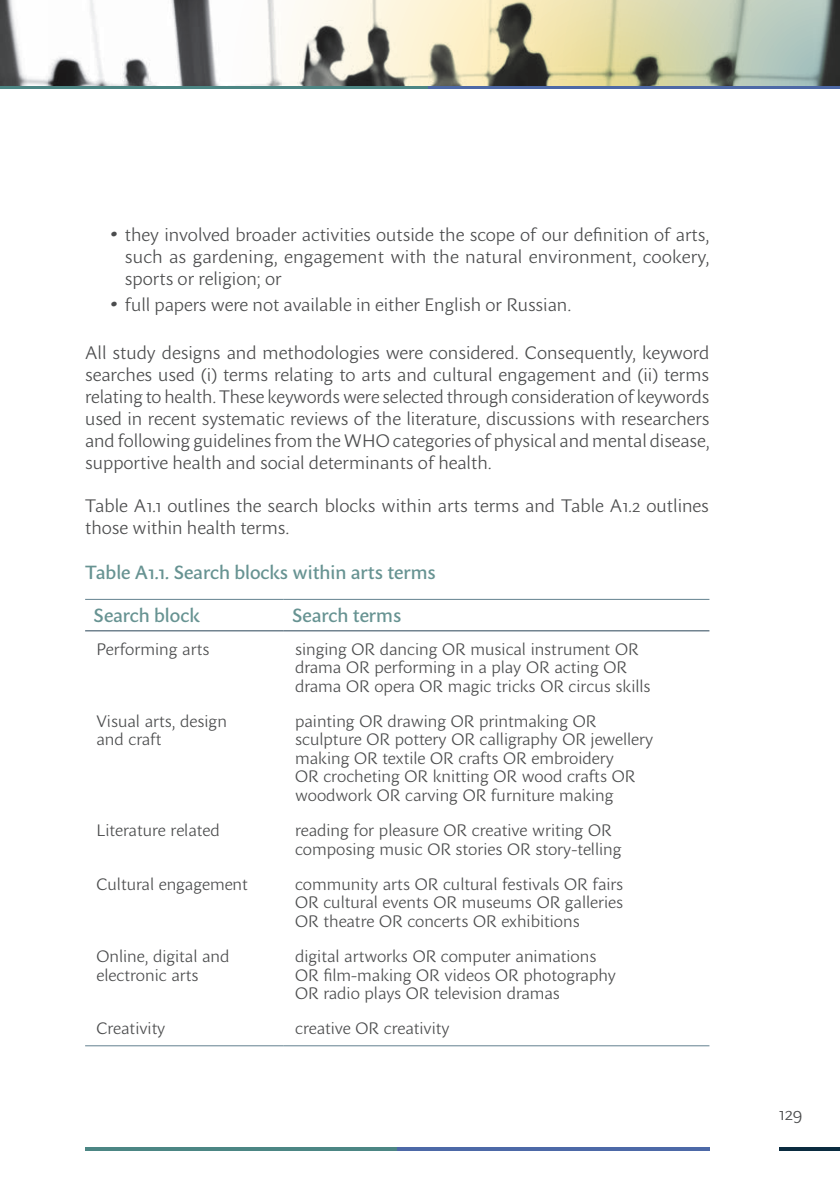
<style>
.page{position:relative;width:840px;height:1191px;background:#fff}
.page>*{position:absolute;margin:0;border:0;box-sizing:border-box;transform-origin:0 0}
.T_text_bold{font:500 19px "Sharik Sans";color:#679392}
.Texte_retrait{font:300 18px/22px "Sharik Sans";color:#4b4c4d;text-align:justify}
.Table_text{font:300 16.4px/18.4px "Sharik Sans";color:#4b4c4d}
.s1{font-size:36px}
</style>
<div class="page">
<hr style="left:85px;top:1147px;width:312px;height:4px;background:#4c8684">
<hr style="left:397px;top:1147px;width:312px;height:4px;background:#4d69a7">
<hr style="left:778px;top:1147px;width:61px;height:4px;background:#0a2b3f">
<svg style="left:0;top:85px;width:428px;height:4px;background:#5f8b89"></svg>
<svg style="left:428px;top:85px;width:411px;height:4px;background:#61769e"></svg>
<img style="left:0;top:0;width:49px;height:85px">
<svg style="left:49px;top:0;width:73px;height:85px"></svg>
<svg style="left:122px;top:0;width:717px;height:85px"></svg>
<hr style="left:85px;top:630px;width:198px;height:1px;background:#294558">
<hr style="left:283px;top:630px;width:426px;height:1px;background:#294558">
<hr style="left:85px;top:599px;width:198px;height:1px;background:#63818f">
<hr style="left:283px;top:599px;width:426px;height:1px;background:#63818f">
<hr style="left:85px;top:1045px;width:198px;height:1px;background:#63818f">
<hr style="left:283px;top:1045px;width:426px;height:1px;background:#63818f">
<p class="Texte_retrait" style="left:125px;top:223px;width:585px;text-indent:-17px"><span class="s1">•</span> they involved broader activities outside the scope of our definition of arts, such as gardening, engagement with the natural environment, cookery, sports or religion; or</p>
<p class="Texte_retrait" style="left:108px;top:293px;width:465px"><span class="s1">•</span> full papers were not available in either English or Russian.</p>
<p class="Texte_retrait" style="left:85px;top:341px;width:625px">All study designs and methodologies were considered. Consequently, keyword searches used (i) terms relating to arts and cultural engagement and (ii) terms relating to health. These keywords were selected through consideration of keywords used in recent systematic reviews of the literature, discussions with researchers and following guidelines from the WHO categories of physical and mental disease, supportive health and social determinants of health.</p>
<p class="Texte_retrait" style="left:85px;top:494px;width:625px">Table A1.1 outlines the search blocks within arts terms and Table A1.2 outlines those within health terms.</p>
<p class="T_text_bold" style="left:85px;top:559px;width:352px">Table A1.1. Search blocks within arts terms</p>
<p class="T_text_bold" style="left:94px;top:602px;width:108px">Search block</p>
<p class="T_text_bold" style="left:292px;top:602px;width:110px">Search terms</p>
<p class="Table_text" style="left:96px;top:639px;width:114px">Performing arts</p>
<p class="Table_text" style="left:295px;top:639px;width:357px">singing OR dancing OR musical instrument OR drama OR performing in a play OR acting OR drama OR opera OR magic tricks OR circus skills</p>
<p class="Table_text" style="left:96px;top:711px;width:132px">Visual arts, design and craft</p>
<p class="Table_text" style="left:295px;top:711px;width:359px">painting OR drawing OR printmaking OR sculpture OR pottery OR calligraphy OR jewellery making OR textile OR crafts OR embroidery<br>OR crocheting OR knitting OR wood crafts OR woodwork OR carving OR furniture making</p>
<p class="Table_text" style="left:96px;top:821px;width:125px">Literature related</p>
<p class="Table_text" style="left:295px;top:821px;width:327px">reading for pleasure OR creative writing OR composing music OR stories OR story-telling</p>
<p class="Table_text" style="left:96px;top:874px;width:153px">Cultural engagement</p>
<p class="Table_text" style="left:295px;top:874px;width:329px;text-align:justify">community arts OR cultural festivals OR fairs OR cultural events OR museums OR galleries OR theatre OR concerts OR exhibitions</p>
<p class="Table_text" style="left:96px;top:946px;width:134px">Online, digital and electronic arts</p>
<p class="Table_text" style="left:295px;top:946px;width:322px">digital artworks OR computer animations<br>OR film-making OR videos OR photography<br>OR radio plays OR television dramas</p>
<p class="Table_text" style="left:96px;top:1019px;width:70px">Creativity</p>
<p class="Table_text" style="left:295px;top:1019px;width:156px">creative OR creativity</p>
<p class="Texte_retrait" style="left:778px;top:1101px;width:25px">129</p>
</div>
